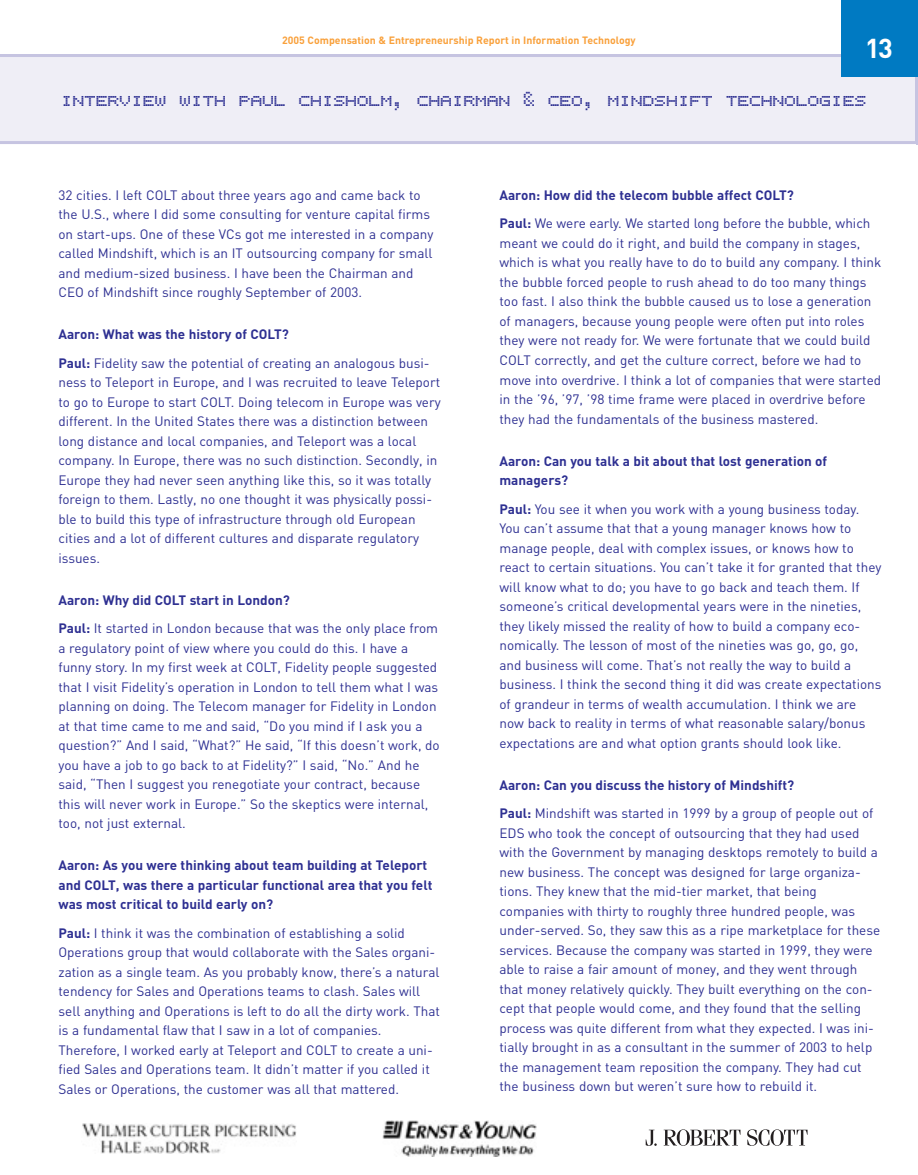
<style>
.page{position:relative;width:918px;height:1175px;background:#fff}
.page>*{position:absolute;margin:0;border:0;box-sizing:border-box;transform-origin:0 0}
.t1{font:700 27px "DIN";color:#fff}
.t2{font:22.5px "Bubbledot ICG Coarse Pos";letter-spacing:-.035em;color:#2e3092}
.t3{font:13.5px/19.5px "DIN";color:#2e3092}
.t4{font:700 13.5px/19.5px "DIN";color:#2e3092}
.t5{font:700 10.5px "DIN";color:#f9a03a}
.s1{font-weight:700}
.s2{font-weight:400}
</style>
<div class="page">
<div style="left:0;top:54px;width:918px;height:90px;background:#efeef6"></div>
<img style="left:82px;top:1123px;width:215px;height:30px">
<img style="left:382px;top:1120px;width:155px;height:37px">
<svg style="left:646px;top:1129px;width:11px;height:16px"></svg>
<svg style="left:664px;top:1129px;width:76px;height:16px"></svg>
<svg style="left:747px;top:1129px;width:61px;height:16px"></svg>
<div style="left:842px;top:0;width:76px;height:76px;background:#007ac2"></div>
<p class="t5" style="left:282px;top:37px;width:355px">2005 Compensation &amp; Entrepreneurship Report in Information Technology</p>
<h1 class="t1" style="left:865px;top:38px;width:29px">13</h1>
<h2 class="t2" style="left:61px;top:85px;width:807px">INTERVIEW WITH PAUL CHISHOLM, CHAIRMAN &amp; CEO, MINDSHIFT TECHNOLOGIES</h2>
<p class="t3" style="left:58px;top:186px;width:376px">32 cities. I left COLT about three years ago and came back to the U.S., where I did some consulting for venture capital firms on start-ups. One of these VCs got me interested in a company called Mindshift, which is an IT outsourcing company for small and medium-sized business. I have been the Chairman and CEO of Mindshift since roughly September of 2003.</p>
<p class="t3" style="left:58px;top:321px;width:373px;line-height:28.5px"><span class="s1">Aaron: What was the history of COLT?<br>Paul:</span> Fidelity saw the potential of creating an analogous busi-</p>
<p class="t3" style="left:58px;top:374px;width:384px">ness to Teleport in Europe, and I was recruited to leave Teleport to go to Europe to start COLT. Doing telecom in Europe was very different. In the United States there was a distinction between long distance and local companies, and Teleport was a local company. In Europe, there was no such distinction. Secondly, in Europe they had never seen anything like this, so it was totally foreign to them. Lastly, no one thought it was physically possi&shy;ble to build this type of infrastructure through old European cities and a lot of different cultures and disparate regulatory issues.</p>
<p class="t3" style="left:58px;top:587px;width:381px;line-height:28.5px"><span class="s1">Aaron: Why did COLT start in London?<br>Paul:</span> It started in London because that was the only place from</p>
<p class="t3" style="left:58px;top:639px;width:383px">a regulatory point of view where you could do this. I have a funny story. In my first week at COLT, Fidelity people suggested that I visit Fidelity’s operation in London to tell them what I was planning on doing. The Telecom manager for Fidelity in London at that time came to me and said, “Do you mind if I ask you a question?” And I said, “What?” He said, “If this doesn’t work, do you have a job to go back to at Fidelity?” I said, “No.” And he said, “Then I suggest you renegotiate your contract, because this will never work in Europe.” So the skeptics were internal, too, not just external.</p>
<p class="t4" style="left:58px;top:857px;width:375px">Aaron: As you were thinking about team building at Teleport and COLT, was there a particular functional area that you felt was most critical to build early on?</p>
<p class="t3" style="left:58px;top:924px;width:383px"><span class="s1">Paul:</span> I think it was the combination of establishing a solid Operations group that would collaborate with the Sales organi&shy;zation as a single team. As you probably know, there’s a natural tendency for Sales and Operations teams to clash. Sales will sell anything and Operations is left to do all the dirty work. That is a fundamental flaw that I saw in a lot of companies.<br>Therefore, I worked early at Teleport and COLT to create a uni&shy;fied Sales and Operations team. It didn’t matter if you called it Sales or Operations, the customer was all that mattered.</p>
<p class="t3" style="left:500px;top:182px;width:373px;line-height:28.5px"><span class="s1">Aaron: How did the telecom bubble affect COLT?<br>Paul:</span> We were early. We started long before the bubble, which</p>
<p class="t3" style="left:500px;top:235px;width:383px">meant we could do it right, and build the company in stages, which is what you really have to do to build any company. I think the bubble forced people to rush ahead to do too many things too fast. I also think the bubble caused us to lose a generation of managers, because young people were often put into roles they were not ready for. We were fortunate that we could build COLT correctly, and get the culture correct, before we had to move into overdrive. I think a lot of companies that were started in the ’96, ’97, ’98 time frame were placed in overdrive before they had the fundamentals of the business mastered.</p>
<p class="t4" style="left:500px;top:452px;width:329px">Aaron: Can you talk a bit about that lost generation of managers?</p>
<p class="t3" style="left:500px;top:500px;width:384px"><span class="s1">Paul:</span> You see it when you work with a young business today.<br>You can’t assume that that a young manager knows how to manage people, deal with complex issues, or knows how to react to certain situations. You can’t take it for granted that they will know what to do; you have to go back and teach them. If someone’s critical developmental years were in the nineties, they likely missed the reality of how to build a company eco&shy;nomically. The lesson of most of the nineties was go, go, go, and business will come. That’s not really the way to build a business. I think the second thing it did was create expectations of grandeur in terms of wealth accumulation. I think we are now back to reality in terms of what reasonable salary/bonus expectations are and what option grants should look like.</p>
<p class="t4" style="left:500px;top:772px;width:375px;line-height:28.5px">Aaron: Can you discuss the history of Mindshift?<br>Paul: <span class="s2">Mindshift was started in 1999 by a group of people out of</span></p>
<p class="t3" style="left:500px;top:824px;width:382px">EDS who took the concept of outsourcing that they had used with the Government by managing desktops remotely to build a new business. The concept was designed for large organiza&shy;tions. They knew that the mid-tier market, that being companies with thirty to roughly three hundred people, was under-served. So, they saw this as a ripe marketplace for these services. Because the company was started in 1999, they were able to raise a fair amount of money, and they went through that money relatively quickly. They built everything on the con&shy;cept that people would come, and they found that the selling process was quite different from what they expected. I was ini&shy;tially brought in as a consultant in the summer of 2003 to help the management team reposition the company. They had cut the business down but weren’t sure how to rebuild it.</p>
</div>
